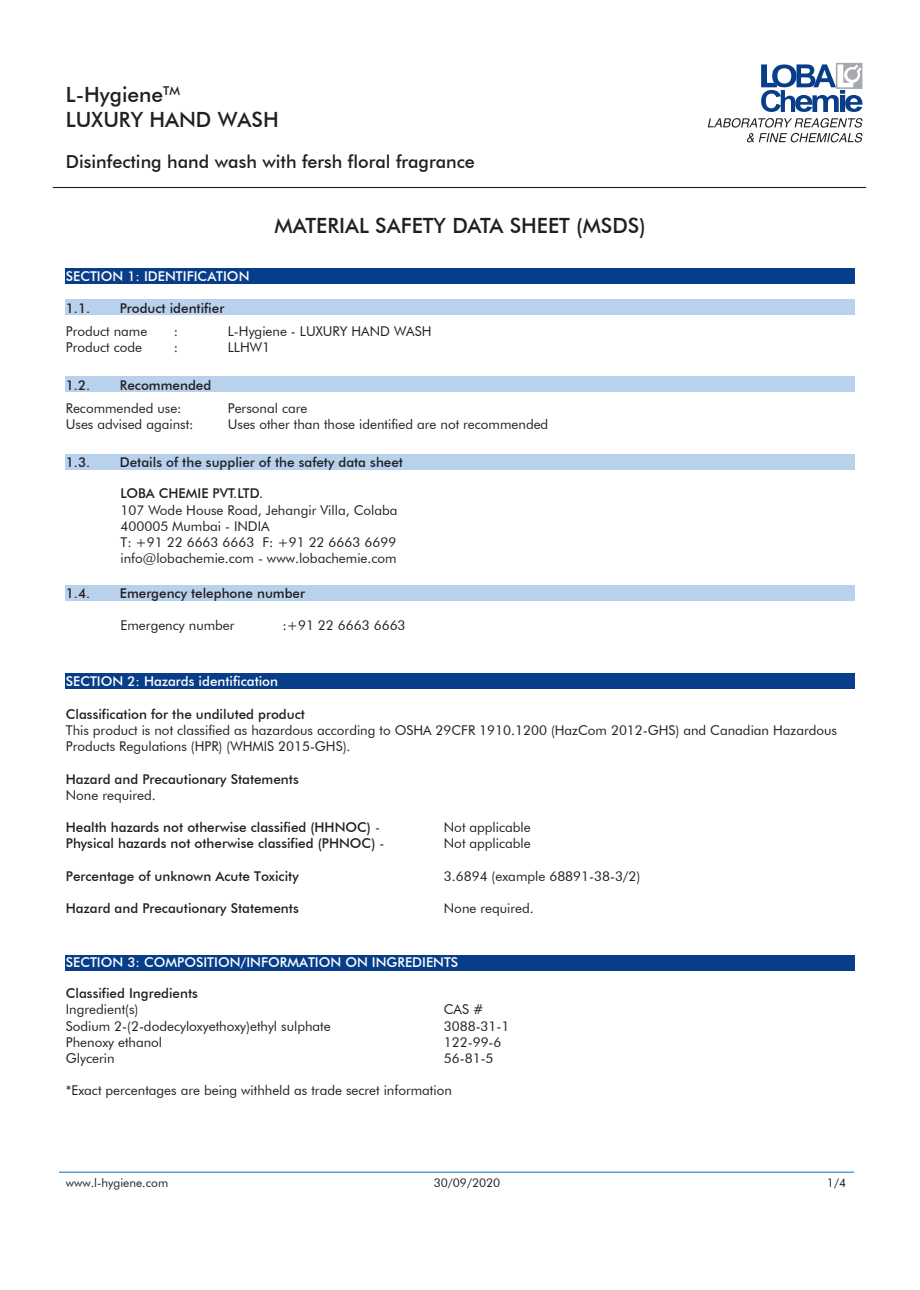
<style>
.page{position:relative;width:920px;height:1290px;background:#fff}
.page>*{position:absolute;margin:0;border:0;box-sizing:border-box;transform-origin:0 0}
.t1{font:500 21px/25.2px "Futura BT";color:#231f20}
.t2{font:500 18px "Futura BT";color:#231f20}
.t3{font:13.5px/16.2px "Futura BT";color:#231f20}
.t4{font:500 13.5px "Futura BT";color:#231f20}
.t5{font:500 13.5px "Futura BT";color:#fff}
.t6{font:12px "Futura BT";color:#231f20}
.s1{font-weight:400}
</style>
<div class="page">
<svg style="left:761px;top:63px;width:101px;height:49px"></svg>
<svg style="left:708px;top:118px;width:154px;height:24px"></svg>
<hr style="left:53px;top:187px;width:813px;height:1px;background:#231f20">
<div style="left:65px;top:268px;width:789px;height:16px;background:#083e89"></div>
<div style="left:65px;top:299px;width:789px;height:16px;background:#b8d2ed"></div>
<div style="left:65px;top:376px;width:789px;height:16px;background:#b8d2ed"></div>
<div style="left:65px;top:454px;width:789px;height:16px;background:#b8d2ed"></div>
<div style="left:65px;top:585px;width:789px;height:16px;background:#b8d2ed"></div>
<div style="left:65px;top:674px;width:789px;height:15px;background:#083e89"></div>
<div style="left:65px;top:955px;width:789px;height:15px;background:#083e89"></div>
<hr style="left:59px;top:1172px;width:795px;height:1px;background:#0a70b9">
<h1 class="t1" style="left:66px;top:82px;width:214px">L-Hygiene<sup>TM<br></sup>LUXURY HAND WASH</h1>
<h2 class="t2" style="left:66px;top:150px;width:411px">Disinfecting hand wash with fersh floral fragrance</h2>
<h1 class="t1" style="left:275px;top:213px;width:373px">MATERIAL SAFETY DATA SHEET (MSDS)</h1>
<p class="t5" style="left:66px;top:268px;width:185px">SECTION 1: IDENTIFICATION</p>
<p class="t4" style="left:66px;top:300px;width:26px">1.1.</p>
<p class="t4" style="left:120px;top:300px;width:106px">Product identifier</p>
<p class="t3" style="left:66px;top:323px;width:83px">Product name</p>
<p class="t3" style="left:174px;top:323px;width:6px">:</p>
<p class="t3" style="left:228px;top:323px;width:205px">L-Hygiene - LUXURY HAND WASH</p>
<p class="t3" style="left:66px;top:339px;width:78px">Product code</p>
<p class="t3" style="left:174px;top:339px;width:6px">:</p>
<p class="t3" style="left:228px;top:339px;width:44px">LLHW1</p>
<p class="t4" style="left:66px;top:377px;width:26px">1.2.</p>
<p class="t4" style="left:120px;top:377px;width:93px">Recommended</p>
<p class="t3" style="left:66px;top:400px;width:117px">Recommended use:</p>
<p class="t3" style="left:228px;top:400px;width:81px">Personal care</p>
<p class="t3" style="left:66px;top:416px;width:129px">Uses advised against:</p>
<p class="t3" style="left:228px;top:416px;width:322px">Uses other than those identified are not recommended</p>
<p class="t4" style="left:66px;top:454px;width:26px">1.3.</p>
<p class="t4" style="left:120px;top:454px;width:285px">Details of the supplier of the safety data sheet</p>
<p class="t4" style="left:120px;top:485px;width:144px">LOBA CHEMIE PVT.LTD.</p>
<p class="t3" style="left:120px;top:501px;width:278px">107 Wode House Road, Jehangir Villa, Colaba 400005 Mumbai - INDIA<br>T: +91 22 6663 6663 F: +91 22 6663 6699 info@lobachemie.com - www.lobachemie.com</p>
<p class="t4" style="left:66px;top:585px;width:26px">1.4.</p>
<p class="t4" style="left:120px;top:585px;width:187px">Emergency telephone number</p>
<p class="t3" style="left:120px;top:616px;width:116px">Emergency number</p>
<p class="t3" style="left:282px;top:616px;width:125px">:+91 22 6663 6663</p>
<p class="t5" style="left:66px;top:673px;width:214px">SECTION 2: Hazards identification</p>
<p class="t4" style="left:66px;top:706px;width:241px">Classification for the undiluted product</p>
<p class="t3" style="left:66px;top:722px;width:773px">This product is not classified as hazardous according to OSHA 29CFR 1910.1200 (HazCom 2012-GHS) and Canadian Hazardous<br>Products Regulations (HPR) (WHMIS 2015-GHS).</p>
<p class="t4" style="left:66px;top:770px;width:234px">Hazard and Precautionary Statements</p>
<p class="t3" style="left:66px;top:787px;width:92px">None required.</p>
<p class="t4" style="left:66px;top:819px;width:316px">Health hazards not otherwise classified (HHNOC) <span class="s1">-</span></p>
<p class="t3" style="left:444px;top:819px;width:88px">Not applicable</p>
<p class="t4" style="left:66px;top:835px;width:320px">Physical hazards not otherwise classified (PHNOC) <span class="s1">-</span></p>
<p class="t3" style="left:444px;top:835px;width:88px">Not applicable</p>
<p class="t4" style="left:66px;top:868px;width:234px">Percentage of unknown Acute Toxicity</p>
<p class="t3" style="left:444px;top:868px;width:198px">3.6894 (example 68891-38-3/2)</p>
<p class="t4" style="left:66px;top:900px;width:234px">Hazard and Precautionary Statements</p>
<p class="t3" style="left:444px;top:900px;width:92px">None required.</p>
<p class="t5" style="left:66px;top:954px;width:394px">SECTION 3: COMPOSITION/INFORMATION ON INGREDIENTS</p>
<p class="t4" style="left:66px;top:985px;width:134px">Classified Ingredients</p>
<p class="t3" style="left:66px;top:1001px;width:74px">Ingredient(s)</p>
<p class="t3" style="left:444px;top:1001px;width:41px">CAS #</p>
<p class="t3" style="left:66px;top:1017px;width:266px">Sodium 2-(2-dodecyloxyethoxy)ethyl sulphate</p>
<p class="t3" style="left:444px;top:1017px;width:67px">3088-31-1</p>
<p class="t3" style="left:66px;top:1034px;width:98px">Phenoxy ethanol</p>
<p class="t3" style="left:444px;top:1034px;width:59px">122-99-6</p>
<p class="t3" style="left:66px;top:1050px;width:50px">Glycerin</p>
<p class="t3" style="left:444px;top:1050px;width:51px">56-81-5</p>
<p class="t3" style="left:66px;top:1082px;width:388px">*Exact percentages are being withheld as trade secret information</p>
<p class="t6" style="left:66px;top:1175px;width:104px">www.l-hygiene.com</p>
<p class="t6" style="left:434px;top:1175px;width:68px">30/09/2020</p>
<p class="t6" style="left:827px;top:1175px;width:21px">1/4</p>
</div>
